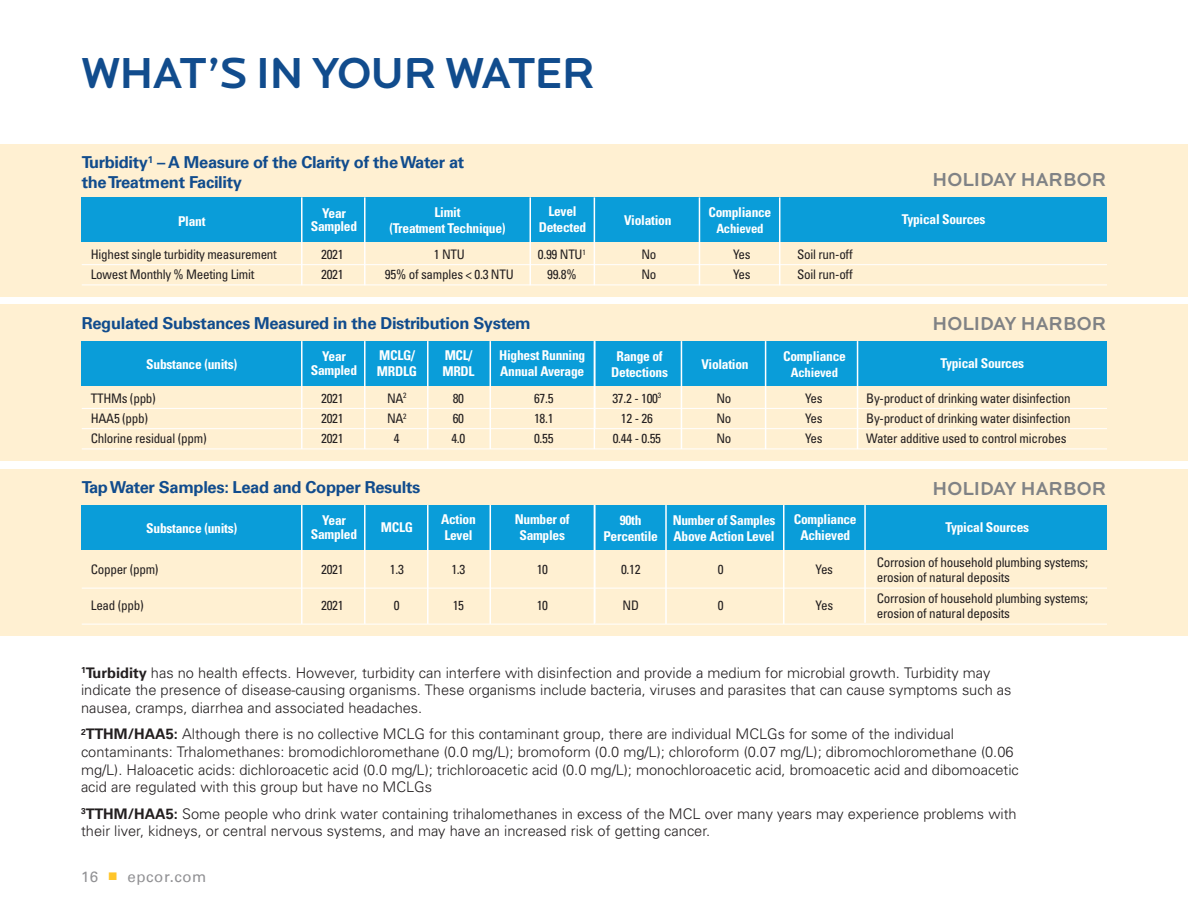
<style>
.page{position:relative;width:1188px;height:918px;background:#fff}
.page>*{position:absolute;margin:0;border:0;box-sizing:border-box;transform-origin:0 0}
.t1{font:500 45px "Locator Display";letter-spacing:-.02em;color:#114c8d}
.t2{font:500 19.5px "Locator Display";color:#808285}
.t3{font:700 16.5px/19.8px "Univers LT";letter-spacing:-.02em;color:#114c8d}
.t4{font:15px "Univers LT";letter-spacing:.04em;color:#919194}
.t5{font:300 14.7px/17.5px "Univers";color:#231f20}
.t6{font:700 condensed 13.5px/16.2px "Univers";letter-spacing:-.02em;color:#fff;text-align:center}
.t7{font:condensed 13.2px/15.8px "Univers";letter-spacing:-.02em;color:#231f20}
.t8{font:700 condensed 12.75px "Univers";letter-spacing:-.02em;color:#fff}
.s1{font-family:"Univers LT";font-weight:700}
</style>
<div class="page">
<div style="left:0;top:144px;width:1188px;height:152px;background:#fff0d2"></div>
<div style="left:81px;top:197px;width:1026px;height:45px;background:#0a9dd9"></div>
<hr style="left:82px;top:264px;width:1025px;height:1px;background:#fff">
<hr style="left:82px;top:285px;width:1025px;height:1px;background:#fff">
<hr style="left:301px;top:197px;width:2px;height:88px;background:#fff">
<hr style="left:364px;top:197px;width:2px;height:88px;background:#fff">
<hr style="left:530px;top:197px;width:1px;height:88px;background:#fff">
<hr style="left:594px;top:197px;width:1px;height:88px;background:#fff">
<hr style="left:699px;top:197px;width:1px;height:88px;background:#fff">
<hr style="left:779px;top:197px;width:1px;height:88px;background:#fff">
<div style="left:0;top:304px;width:1188px;height:157px;background:#fff0d2"></div>
<div style="left:81px;top:341px;width:1026px;height:45px;background:#0a9dd9"></div>
<hr style="left:82px;top:408px;width:1025px;height:1px;background:#fff">
<hr style="left:82px;top:428px;width:1025px;height:1px;background:#fff">
<hr style="left:82px;top:449px;width:1025px;height:1px;background:#fff">
<hr style="left:301px;top:341px;width:2px;height:108px;background:#fff">
<hr style="left:364px;top:341px;width:2px;height:108px;background:#fff">
<hr style="left:427px;top:341px;width:2px;height:108px;background:#fff">
<hr style="left:490px;top:341px;width:1px;height:108px;background:#fff">
<hr style="left:594px;top:341px;width:1px;height:108px;background:#fff">
<hr style="left:681px;top:341px;width:1px;height:108px;background:#fff">
<hr style="left:857px;top:341px;width:1px;height:108px;background:#fff">
<hr style="left:594px;top:341px;width:2px;height:87px;background:#fff">
<hr style="left:765px;top:341px;width:1px;height:108px;background:#fff">
<div style="left:0;top:469px;width:1188px;height:166px;background:#fff0d2"></div>
<div style="left:81px;top:505px;width:1026px;height:45px;background:#0a9dd9"></div>
<hr style="left:82px;top:588px;width:1025px;height:1px;background:#fff">
<hr style="left:82px;top:624px;width:1025px;height:1px;background:#fff">
<hr style="left:301px;top:505px;width:2px;height:119px;background:#fff">
<hr style="left:364px;top:505px;width:2px;height:119px;background:#fff">
<hr style="left:427px;top:505px;width:2px;height:119px;background:#fff">
<hr style="left:490px;top:505px;width:1px;height:119px;background:#fff">
<hr style="left:594px;top:505px;width:1px;height:119px;background:#fff">
<hr style="left:665px;top:505px;width:2px;height:119px;background:#fff">
<hr style="left:783px;top:505px;width:1px;height:119px;background:#fff">
<hr style="left:594px;top:505px;width:2px;height:118px;background:#fff">
<hr style="left:864px;top:505px;width:2px;height:118px;background:#fff">
<h1 class="t1" style="left:81px;top:47px;width:516px">WHAT’S IN YOUR WATER</h1>
<p class="t3" style="left:82px;top:153px;width:384px">Turbidity<sup>1</sup> – A Measure of the Clarity of the Water at the Treatment Facility</p>
<p class="t6" style="left:539px;top:203px;width:49px">Level<br>Detected</p>
<p class="t6" style="left:178px;top:213px;width:29px">Plant</p>
<p class="t6" style="left:311px;top:206px;width:48px;line-height:13.5px">Year<br>Sampled</p>
<p class="t6" style="left:389px;top:204px;width:118px">Limit<br>(Treatment Technique)</p>
<p class="t6" style="left:624px;top:212px;width:49px">Violation</p>
<p class="t6" style="left:709px;top:204px;width:64px">Compliance</p>
<p class="t8" style="left:716px;top:220px;width:49px">Achieved</p>
<p class="t7" style="left:91px;top:246px;width:188px">Highest single turbidity measurement</p>
<p class="t7" style="left:321px;top:246px;width:24px">2021</p>
<p class="t7" style="left:434px;top:246px;width:33px">1 NTU</p>
<p class="t7" style="left:538px;top:246px;width:49px">0.99 NTU<sup>1</sup></p>
<p class="t7" style="left:641px;top:246px;width:17px">No</p>
<p class="t7" style="left:733px;top:246px;width:19px">Yes</p>
<p class="t7" style="left:797px;top:246px;width:57px">Soil run-off</p>
<p class="t7" style="left:91px;top:266px;width:165px">Lowest Monthly % Meeting Limit</p>
<p class="t7" style="left:321px;top:266px;width:24px">2021</p>
<p class="t7" style="left:385px;top:266px;width:130px">95% of samples &lt; 0.3 NTU</p>
<p class="t7" style="left:547px;top:266px;width:31px">99.8%</p>
<p class="t7" style="left:641px;top:266px;width:17px">No</p>
<p class="t7" style="left:733px;top:266px;width:19px">Yes</p>
<p class="t7" style="left:797px;top:266px;width:57px">Soil run-off</p>
<p class="t3" style="left:82px;top:313px;width:451px">Regulated Substances Measured in the Distribution System</p>
<p class="t6" style="left:146px;top:356px;width:92px">Substance (units)</p>
<p class="t6" style="left:311px;top:350px;width:48px;line-height:13.5px">Year<br>Sampled</p>
<p class="t6" style="left:377px;top:347px;width:42px;text-align:left">MCLG/<br>MRDLG</p>
<p class="t6" style="left:611px;top:348px;width:58px">Range of<br>Detections</p>
<p class="t6" style="left:783px;top:348px;width:64px">Compliance</p>
<p class="t6" style="left:442px;top:347px;width:34px;text-align:left">MCL/<br>MRDL</p>
<p class="t6" style="left:499px;top:347px;width:88px;text-align:left">Highest Running<br>Annual Average</p>
<p class="t6" style="left:702px;top:356px;width:49px">Violation</p>
<p class="t8" style="left:791px;top:364px;width:49px">Achieved</p>
<h2 class="t2" style="left:933px;top:169px;width:175px">HOLIDAY HARBOR</h2>
<p class="t6" style="left:902px;top:211px;width:85px">Typical Sources</p>
<h2 class="t2" style="left:933px;top:313px;width:175px">HOLIDAY HARBOR</h2>
<p class="t6" style="left:940px;top:355px;width:85px">Typical Sources</p>
<p class="t7" style="left:91px;top:390px;width:67px">TTHMs (ppb)</p>
<p class="t7" style="left:321px;top:390px;width:24px">2021</p>
<p class="t7" style="left:387px;top:390px;width:21px">NA<sup>2</sup></p>
<p class="t7" style="left:453px;top:390px;width:13px">80</p>
<p class="t7" style="left:534px;top:390px;width:21px">67.5</p>
<p class="t7" style="left:612px;top:390px;width:50px">37.2 - 100<sup>3</sup></p>
<p class="t7" style="left:716px;top:390px;width:17px">No</p>
<p class="t7" style="left:805px;top:390px;width:19px">Yes</p>
<p class="t7" style="left:866px;top:390px;width:206px">By-product of drinking water disinfection</p>
<p class="t7" style="left:91px;top:410px;width:59px">HAA5 (ppb)</p>
<p class="t7" style="left:321px;top:410px;width:24px">2021</p>
<p class="t7" style="left:387px;top:410px;width:21px">NA<sup>2</sup></p>
<p class="t7" style="left:453px;top:410px;width:13px">60</p>
<p class="t7" style="left:534px;top:410px;width:21px">18.1</p>
<p class="t7" style="left:621px;top:410px;width:33px">12 - 26</p>
<p class="t7" style="left:716px;top:410px;width:17px">No</p>
<p class="t7" style="left:805px;top:410px;width:19px">Yes</p>
<p class="t7" style="left:866px;top:410px;width:206px">By-product of drinking water disinfection</p>
<p class="t7" style="left:91px;top:430px;width:117px">Chlorine residual (ppm)</p>
<p class="t7" style="left:321px;top:430px;width:24px">2021</p>
<p class="t7" style="left:394px;top:430px;width:7px">4</p>
<p class="t7" style="left:451px;top:430px;width:16px">4.0</p>
<p class="t7" style="left:534px;top:430px;width:21px">0.55</p>
<p class="t7" style="left:613px;top:430px;width:50px">0.44 - 0.55</p>
<p class="t7" style="left:716px;top:430px;width:17px">No</p>
<p class="t7" style="left:805px;top:430px;width:19px">Yes</p>
<p class="t7" style="left:866px;top:430px;width:202px">Water additive used to control microbes</p>
<p class="t3" style="left:82px;top:478px;width:340px">Tap Water Samples: Lead and Copper Results</p>
<h2 class="t2" style="left:933px;top:478px;width:175px">HOLIDAY HARBOR</h2>
<p class="t6" style="left:146px;top:520px;width:92px">Substance (units)</p>
<p class="t6" style="left:311px;top:513px;width:48px;line-height:13.5px">Year<br>Sampled</p>
<p class="t6" style="left:381px;top:519px;width:34px">MCLG</p>
<p class="t6" style="left:603px;top:512px;width:56px">90th<br>Percentile</p>
<p class="t6" style="left:673px;top:512px;width:104px;text-align:left">Number of Samples<br>Above Action Level</p>
<p class="t6" style="left:794px;top:511px;width:64px">Compliance<br>Achieved</p>
<p class="t6" style="left:945px;top:519px;width:85px">Typical Sources</p>
<p class="t6" style="left:441px;top:511px;width:36px;text-align:left">Action<br>Level</p>
<p class="t6" style="left:515px;top:511px;width:56px">Number of<br>Samples</p>
<p class="t7" style="left:91px;top:561px;width:69px">Copper (ppm)</p>
<p class="t7" style="left:321px;top:561px;width:24px">2021</p>
<p class="t7" style="left:390px;top:561px;width:16px">1.3</p>
<p class="t7" style="left:451px;top:561px;width:16px">1.3</p>
<p class="t7" style="left:537px;top:561px;width:13px">10</p>
<p class="t7" style="left:621px;top:561px;width:21px">0.12</p>
<p class="t7" style="left:718px;top:561px;width:7px">0</p>
<p class="t7" style="left:816px;top:561px;width:19px">Yes</p>
<p class="t7" style="left:877px;top:554px;width:213px">Corrosion of household plumbing systems; erosion of natural deposits</p>
<p class="t7" style="left:91px;top:597px;width:55px">Lead (ppb)</p>
<p class="t7" style="left:321px;top:597px;width:24px">2021</p>
<p class="t7" style="left:394px;top:597px;width:7px">0</p>
<p class="t7" style="left:453px;top:597px;width:13px">15</p>
<p class="t7" style="left:537px;top:597px;width:13px">10</p>
<p class="t7" style="left:623px;top:597px;width:18px">ND</p>
<p class="t7" style="left:718px;top:597px;width:7px">0</p>
<p class="t7" style="left:816px;top:597px;width:19px">Yes</p>
<p class="t7" style="left:877px;top:590px;width:213px">Corrosion of household plumbing systems; erosion of natural deposits</p>
<p class="t5" style="left:81px;top:663px;width:932px"><sup>1</sup><span class="s1">Turbidity</span> has no health effects. However, turbidity can interfere with disinfection and provide a medium for microbial growth. Turbidity may indicate the presence of disease-causing organisms. These organisms include bacteria, viruses and parasites that can cause symptoms such as nausea, cramps, diarrhea and associated headaches.</p>
<p class="t5" style="left:81px;top:725px;width:939px"><sup>2</sup><span class="s1">TTHM/HAA5:</span> Although there is no collective MCLG for this contaminant group, there are individual MCLGs for some of the individual contaminants: Trhalomethanes: bromodichloromethane (0.0 mg/L); bromoform (0.0 mg/L); chloroform (0.07 mg/L); dibromochloromethane (0.06 mg/L). Haloacetic acids: dichloroacetic acid (0.0 mg/L); trichloroacetic acid (0.0 mg/L); monochloroacetic acid, bromoacetic acid and dibomoacetic acid are regulated with this group but have no MCLGs</p>
<p class="t5" style="left:81px;top:804px;width:937px"><sup>3</sup><span class="s1">TTHM/HAA5:</span> Some people who drink water containing trihalomethanes in excess of the MCL over many years may experience problems with their liver, kidneys, or central nervous systems, and may have an increased risk of getting cancer.</p>
<p class="t4" style="left:81px;top:868px;width:19px">16</p>
<p class="t4" style="left:128px;top:868px;width:80px">epcor.com</p>
</div>
